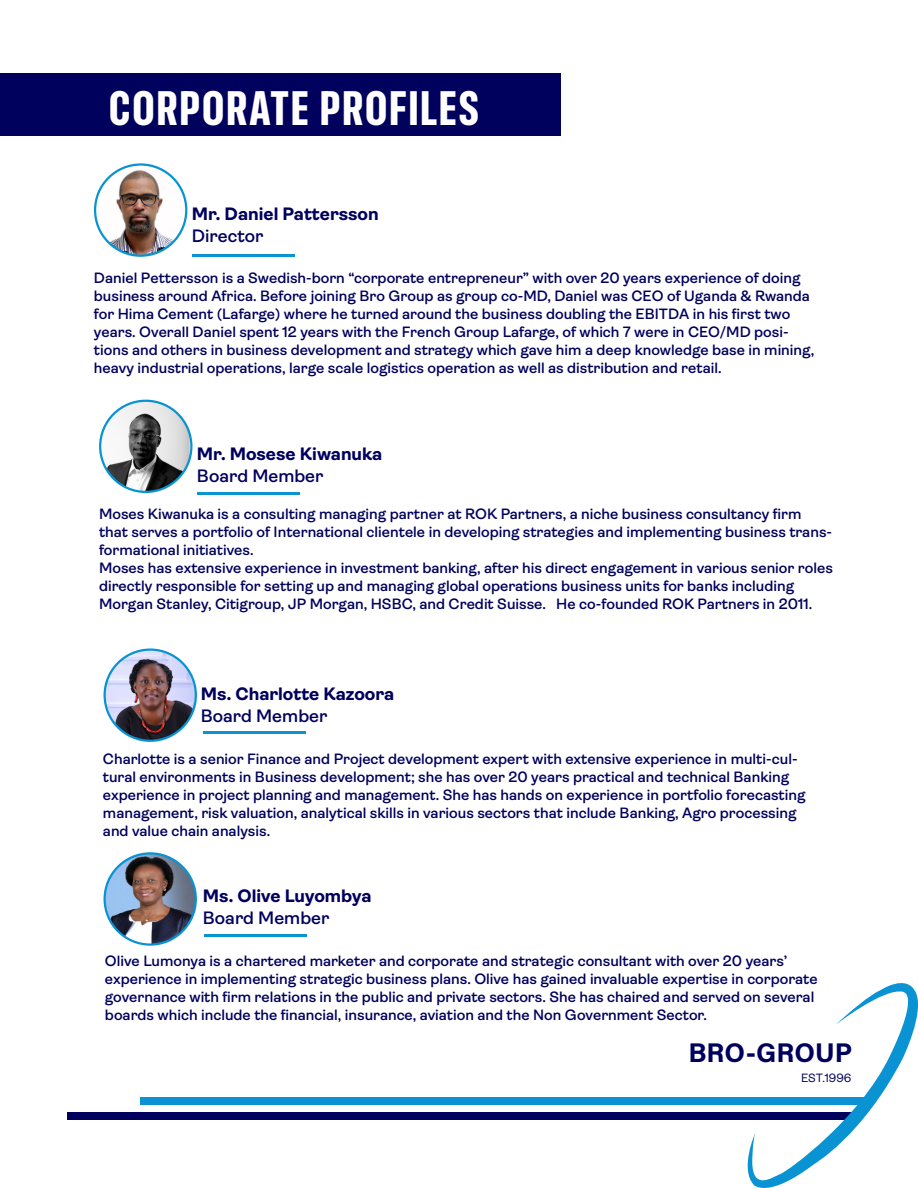
<style>
.page{position:relative;width:918px;height:1188px;background:#fff}
.page>*{position:absolute;margin:0;border:0;box-sizing:border-box;transform-origin:0 0}
.t1{font:48px "SF Pro";letter-spacing:.04em;color:#fff}
.t2{font:700 27px "Acumin Pro";color:#00005d}
.t3{font:700 18px "Ambit";color:#00005d}
.t4{font:600 18px "Ambit";color:#00005d}
.t5{font:600 15px/18px "Ambit";color:#00005d}
.t6{font:12px "Ambit";color:#00005d}
</style>
<div class="page">
<div style="left:68px;top:1112px;width:790px;height:8px;background:#00005d"></div>
<div style="left:140px;top:1098px;width:724px;height:7px;background:#0993d2"></div>
<svg style="left:739px;top:983px;width:179px;height:205px"></svg>
<div style="left:0;top:73px;width:561px;height:63px;background:#00005d"></div>
<img style="left:99px;top:168px;width:85px;height:88px">
<div style="left:94px;top:163px;width:93px;height:94px;border:2px solid #0993d2;border-radius:50%"></div>
<img style="left:105px;top:650px;width:91px;height:90px">
<div style="left:104px;top:648px;width:93px;height:94px;border:2px solid #0993d2;border-radius:50%"></div>
<img style="left:105px;top:854px;width:91px;height:90px;border-radius:44px">
<div style="left:104px;top:852px;width:93px;height:94px;border:2px solid #0993d2;border-radius:50%"></div>
<img style="left:102px;top:401px;width:88px;height:91px">
<div style="left:99px;top:400px;width:93px;height:93px;border:2px solid #0993d2;border-radius:50%"></div>
<hr style="left:192px;top:254px;width:103px;height:3px;background:#0a94d1">
<hr style="left:197px;top:492px;width:103px;height:3px;background:#0a94d1">
<hr style="left:203px;top:731px;width:103px;height:3px;background:#0a94d1">
<hr style="left:204px;top:934px;width:103px;height:3px;background:#0a94d1">
<p class="t1" style="left:109px;top:81px;width:371px">CORPORATE PROFILES</p>
<p class="t3" style="left:192px;top:203px;width:188px">Mr. Daniel Pattersson</p>
<p class="t4" style="left:192px;top:225px;width:73px">Director</p>
<p class="t5" style="left:94px;top:269px;width:722px">Daniel Pettersson is a Swedish-born “corporate entrepreneur” with over 20 years experience of doing business around Africa. Before joining Bro Group as group co-MD, Daniel was CEO of Uganda &amp; Rwanda for Hima Cement (Lafarge) where he turned around the business doubling the EBITDA in his first two years. Overall Daniel spent 12 years with the French Group Lafarge, of which 7 were in CEO/MD posi&shy;tions and others in business development and strategy which gave him a deep knowledge base in mining, heavy industrial operations, large scale logistics operation as well as distribution and retail.</p>
<p class="t3" style="left:197px;top:444px;width:187px">Mr. Mosese Kiwanuka</p>
<p class="t4" style="left:197px;top:466px;width:128px">Board Member</p>
<p class="t5" style="left:99px;top:505px;width:735px">Moses Kiwanuka is a consulting managing partner at ROK Partners, a niche business consultancy firm that serves a portfolio of International clientele in developing strategies and implementing business trans&shy;formational initiatives.</p>
<p class="t5" style="left:99px;top:559px;width:735px">Moses has extensive experience in investment banking, after his direct engagement in various senior roles directly responsible for setting up and managing global operations business units for banks including<br>Morgan Stanley, Citigroup, JP Morgan, HSBC, and Credit Suisse. He co-founded ROK Partners in 2011.</p>
<p class="t3" style="left:201px;top:684px;width:195px">Ms. Charlotte Kazoora</p>
<p class="t4" style="left:201px;top:706px;width:128px">Board Member</p>
<p class="t5" style="left:103px;top:750px;width:704px">Charlotte is a senior Finance and Project development expert with extensive experience in multi-cul&shy;tural environments in Business development; she has over 20 years practical and technical Banking experience in project planning and management. She has hands on experience in portfolio forecasting management, risk valuation, analytical skills in various sectors that include Banking, Agro processing and value chain analysis.</p>
<p class="t3" style="left:203px;top:886px;width:170px">Ms. Olive Luyombya</p>
<p class="t4" style="left:203px;top:908px;width:128px">Board Member</p>
<p class="t5" style="left:105px;top:952px;width:714px">Olive Lumonya is a chartered marketer and corporate and strategic consultant with over 20 years’ experience in implementing strategic business plans. Olive has gained invaluable expertise in corporate governance with firm relations in the public and private sectors. She has chaired and served on several boards which include the financial, insurance, aviation and the Non Government Sector.</p>
<p class="t2" style="left:689px;top:1033px;width:165px">BRO-GROUP</p>
<p class="t6" style="left:801px;top:1071px;width:52px">EST.1996</p>
</div>
